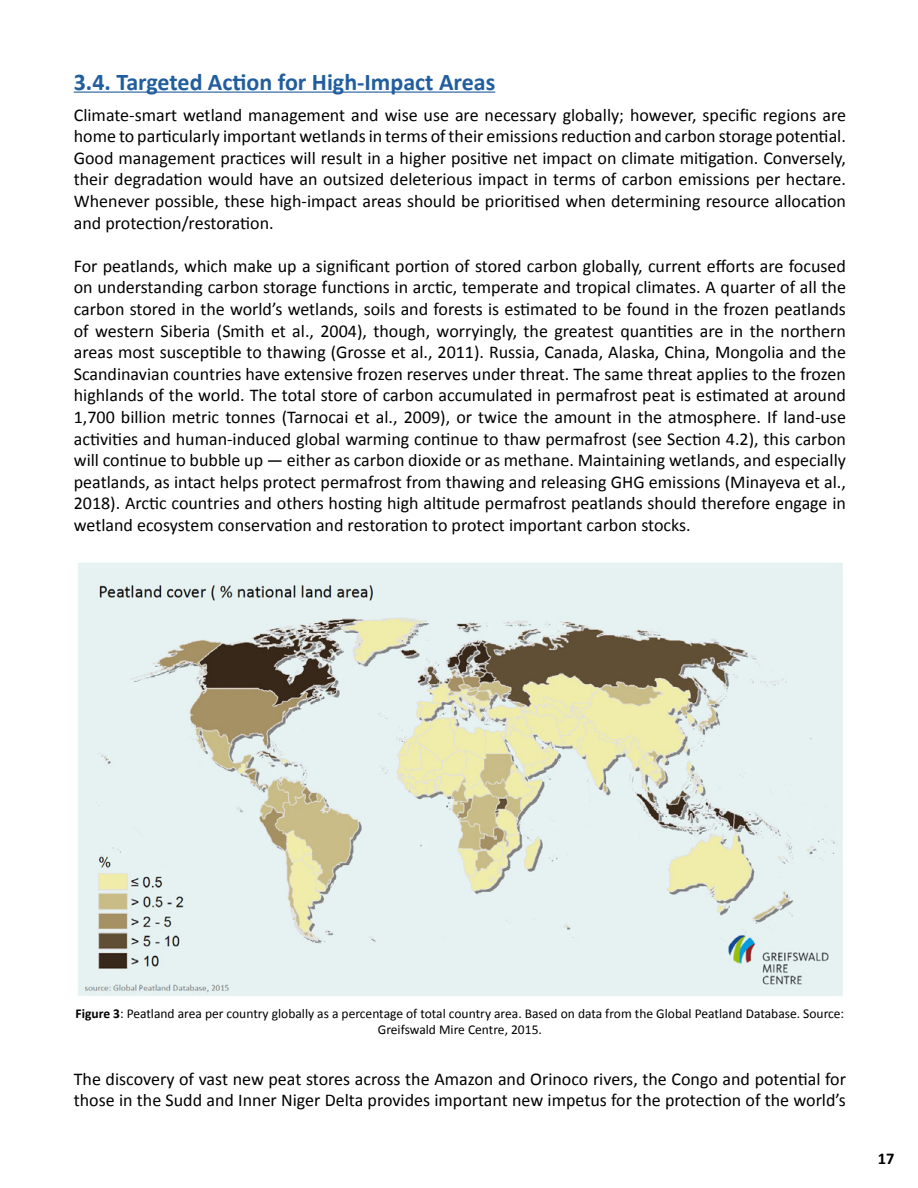
<style>
.page{position:relative;width:918px;height:1188px;background:#fff}
.page>*{position:absolute;margin:0;border:0;box-sizing:border-box;transform-origin:0 0}
.t1{font:700 24px "Calibri";color:#215e9e}
.t2{font:18px/21.6px "Calibri";color:#000;text-align:justify}
.t3{font:700 16.5px "Calibri";color:#000}
.t4{font:13.5px/16.2px "Calibri";color:#000;text-align:center}
.s1{font-weight:700}
</style>
<div class="page">
<hr style="left:74px;top:92px;width:421px;height:1px;background:#215e9e">
<img style="left:78px;top:563px;width:765px;height:433px">
<h1 class="t1" style="left:74px;top:67px;width:423px">3.4. Targeted Action for High-Impact Areas</h1>
<p class="t2" style="left:74px;top:104px;width:774px">Climate-smart wetland management and wise use are necessary globally; however, specific regions are home to particularly important wetlands in terms of their emissions reduction and carbon storage potential.<br>Good management practices will result in a higher positive net impact on climate mitigation. Conversely, their degradation would have an outsized deleterious impact in terms of carbon emissions per hectare.<br>Whenever possible, these high-impact areas should be prioritised when determining resource allocation and protection/restoration.</p>
<p class="t2" style="left:74px;top:255px;width:774px">For peatlands, which make up a significant portion of stored carbon globally, current efforts are focused on understanding carbon storage functions in arctic, temperate and tropical climates. A quarter of all the carbon stored in the world’s wetlands, soils and forests is estimated to be found in the frozen peatlands of western Siberia (Smith et al., 2004), though, worryingly, the greatest quantities are in the northern areas most susceptible to thawing (Grosse et al., 2011). Russia, Canada, Alaska, China, Mongolia and the Scandinavian countries have extensive frozen reserves under threat. The same threat applies to the frozen highlands of the world. The total store of carbon accumulated in permafrost peat is estimated at around 1,700 billion metric tonnes (Tarnocai et al., 2009), or twice the amount in the atmosphere. If land-use activities and human-induced global warming continue to thaw permafrost (see Section 4.2), this carbon will continue to bubble up — either as carbon dioxide or as methane. Maintaining wetlands, and especially peatlands, as intact helps protect permafrost from thawing and releasing GHG emissions (Minayeva et al., 2018). Arctic countries and others hosting high altitude permafrost peatlands should therefore engage in wetland ecosystem conservation and restoration to protect important carbon stocks.</p>
<p class="t4" style="left:76px;top:1005px;width:770px"><span class="s1">Figure 3</span>: Peatland area per country globally as a percentage of total country area. Based on data from the Global Peatland Database. Source:<br>Greifswald Mire Centre, 2015.</p>
<p class="t2" style="left:74px;top:1068px;width:774px">The discovery of vast new peat stores across the Amazon and Orinoco rivers, the Congo and potential for those in the Sudd and Inner Niger Delta provides important new impetus for the protection of the world’s</p>
<p class="t3" style="left:878px;top:1148px;width:18px">17</p>
</div>
